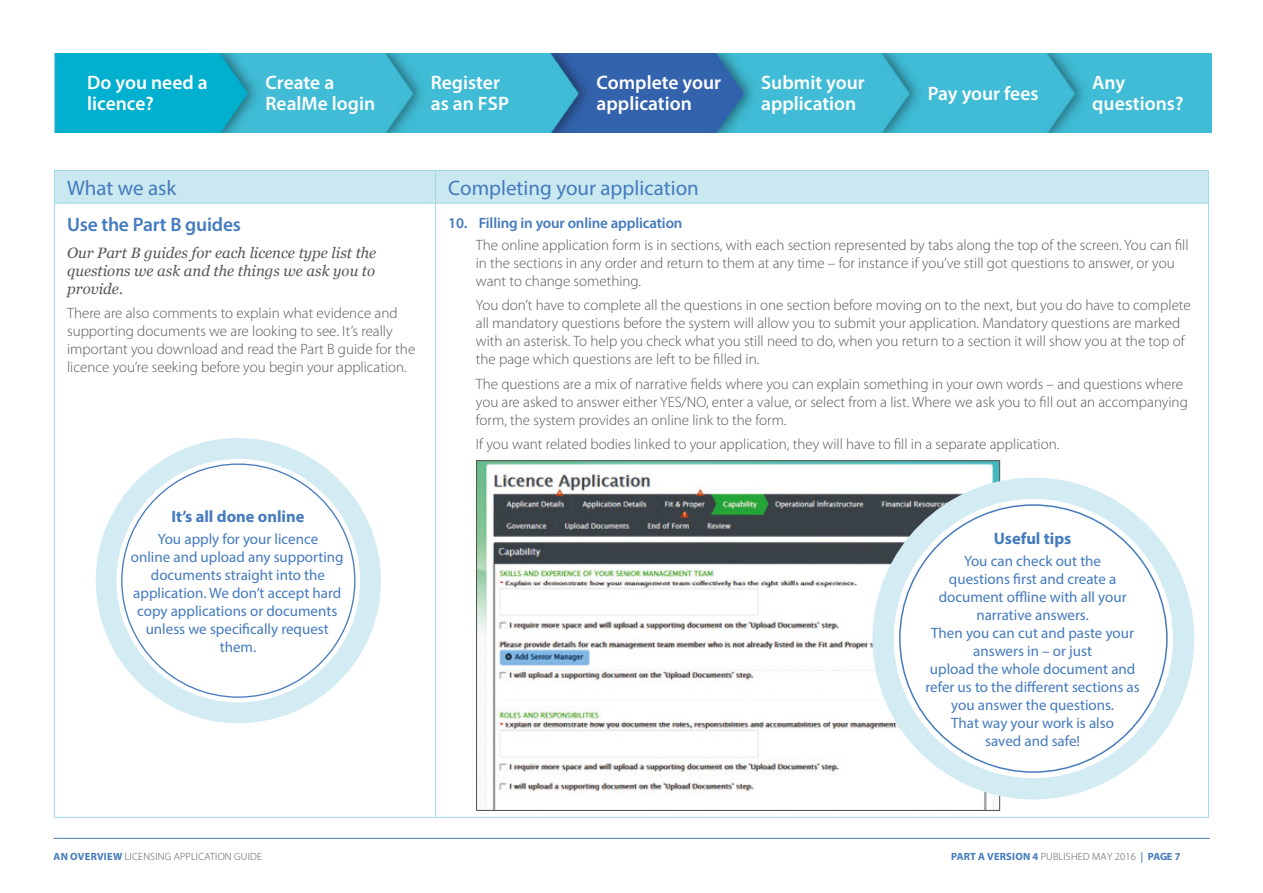
<style>
.page{position:relative;width:1263px;height:893px;background:#fff}
.page>*{position:absolute;margin:0;border:0;box-sizing:border-box;transform-origin:0 0}
.Table_Header{font:21px "Myriad Pro";color:#447abe}
.Masthead_white_panel{font:600 19.5px/21px "Myriad Pro";color:#fff}
.Heading_1__A__includ{font:600 19.5px "Myriad Pro";letter-spacing:-.01em;color:#447abe}
.Bubble_Head_final{font:700 16.5px "Myriad Pro";color:#447abe}
.intented_body{font:300 15px/18px "Myriad Pro";color:#575756}
.Bubble_body_final{font:15px/18px "Myriad Pro";color:#447abe;text-align:center}
.Body{font:300 15px/18px "Myriad Pro";color:#575756}
.Italic_intro{font:italic 15px/18px "Georgia";color:#575756;text-align:justify}
.t1{font:600 15px "Myriad Pro";letter-spacing:-.01em;color:#447abe}
.t2{font:300 10.5px "Myriad Pro";letter-spacing:.02em;color:#575756}
.t3{font:700 10.5px "Myriad Pro";letter-spacing:.02em;color:#447abe}
.s1{font-weight:700;color:#447abe}
.s2{font-weight:300;color:#575756}
.s3{color:#7092cb}
</style>
<div class="page">
<img style="left:54px;top:53px;width:1157px;height:79px">
<hr style="left:54px;top:838px;width:1156px;height:1px;background:#447abe">
<div style="left:55px;top:171px;width:1153px;height:32px;background:#cae8f0"></div>
<hr style="left:435px;top:171px;width:1px;height:32px;background:#a0d7e5">
<hr style="left:435px;top:204px;width:1px;height:613px;background:#a0d7e5">
<hr style="left:54px;top:817px;width:381px;height:1px;background:#a0d7e5">
<hr style="left:435px;top:817px;width:774px;height:1px;background:#a0d7e5">
<hr style="left:54px;top:204px;width:1px;height:613px;background:#a0d7e5">
<hr style="left:1208px;top:204px;width:1px;height:613px;background:#a0d7e5">
<hr style="left:54px;top:170px;width:381px;height:1px;background:#a0d7e5">
<hr style="left:54px;top:171px;width:1px;height:32px;background:#a0d7e5">
<hr style="left:435px;top:170px;width:774px;height:1px;background:#a0d7e5">
<hr style="left:1208px;top:171px;width:1px;height:32px;background:#a0d7e5">
<hr style="left:54px;top:203px;width:381px;height:1px;background:#a0d7e5">
<hr style="left:435px;top:203px;width:774px;height:1px;background:#a0d7e5">
<img style="left:478px;top:462px;width:520px;height:347px">
<div style="left:96px;top:438px;width:285px;height:285px;background:#d3ecf3;border-radius:50%"></div>
<div style="left:116px;top:459px;width:244px;height:243px;background:#fff;border-radius:50%"></div>
<div style="left:872px;top:478px;width:322px;height:321px;background:#d3ecf3;border-radius:50%"></div>
<div style="left:894px;top:499px;width:279px;height:279px;background:#fff;border-radius:50%"></div>
<h2 class="Masthead_white_panel" style="left:87px;top:72px;width:122px">Do you need a licence?</h2>
<h2 class="Masthead_white_panel" style="left:265px;top:72px;width:111px">Create a<br>RealMe login</h2>
<h2 class="Masthead_white_panel" style="left:431px;top:72px;width:80px">Register as an FSP</h2>
<h2 class="Masthead_white_panel" style="left:761px;top:72px;width:105px">Submit your application</h2>
<h2 class="Masthead_white_panel" style="left:928px;top:82px;width:112px">Pay your fees</h2>
<h2 class="Masthead_white_panel" style="left:1092px;top:72px;width:93px">Any questions?</h2>
<p class="Masthead_white_panel" style="left:597px;top:72px;width:126px">Complete your application</p>
<p class="Table_Header" style="left:67px;top:175px;width:111px">What we ask</p>
<p class="Table_Header" style="left:448px;top:175px;width:252px">Completing your application</p>
<p class="Heading_1__A__includ" style="left:67px;top:212px;width:175px">Use the Part B guides</p>
<p class="Italic_intro" style="left:67px;top:243px;width:311px">Our Part B guides for each licence type list the questions we ask and the things we ask you to provide.</p>
<p class="Body" style="left:67px;top:304px;width:350px">There are also comments to explain what evidence and supporting documents we are looking to see. It’s really important you download and read the Part B guide for the licence you’re seeking before you begin your application.</p>
<p class="t1" style="left:448px;top:213px;width:236px">10. Filling in your online application</p>
<p class="intented_body" style="left:476px;top:236px;width:714px">The online application form is in sections, with each section represented by tabs along the top of the screen. You can fill in the sections in any order and return to them at any time – for instance if you’ve still got questions to answer, or you want to change something.</p>
<p class="intented_body" style="left:476px;top:297px;width:716px">You don’t have to complete all the questions in one section before moving on to the next, but you do have to complete all mandatory questions before the system will allow you to submit your application. Mandatory questions are marked with an asterisk. To help you check what you still need to do, when you return to a section it will show you at the top of the page which questions are left to be filled in.</p>
<p class="intented_body" style="left:476px;top:375px;width:713px">The questions are a mix of narrative fields where you can explain something in your own words – and questions where you are asked to answer either YES/NO, enter a value, or select from a list. Where we ask you to fill out an accompanying form, the system provides an online link to the form.</p>
<p class="intented_body" style="left:476px;top:435px;width:585px">If you want related bodies linked to your application, they will have to fill in a separate application.</p>
<p class="Bubble_Head_final" style="left:171px;top:505px;width:135px">It’s all done online</p>
<p class="Bubble_body_final" style="left:131px;top:530px;width:214px">You apply for your licence<br>online and upload any supporting documents straight into the application. We don’t accept hard copy applications or documents unless we specifically request them.</p>
<p class="Bubble_Head_final" style="left:994px;top:527px;width:79px">Useful tips</p>
<p class="Bubble_body_final" style="left:925px;top:552px;width:216px">You can check out the<br>questions first and create a document offline with all your narrative answers.<br>Then you can cut and paste your answers in – or just<br>upload the whole document and refer us to the different sections as you answer the questions.<br>That way your work is also<br>saved and safe!</p>
<p class="t2" style="left:54px;top:851px;width:210px"><span class="s1">AN OVERVIEW</span> LICENSING APPLICATION GUIDE</p>
<p class="t3" style="left:951px;top:849px;width:231px">PART A VERSION 4 <span class="s2">PUBLISHED MAY 2016</span> <span class="s3">|</span> PAGE 7</p>
</div>
